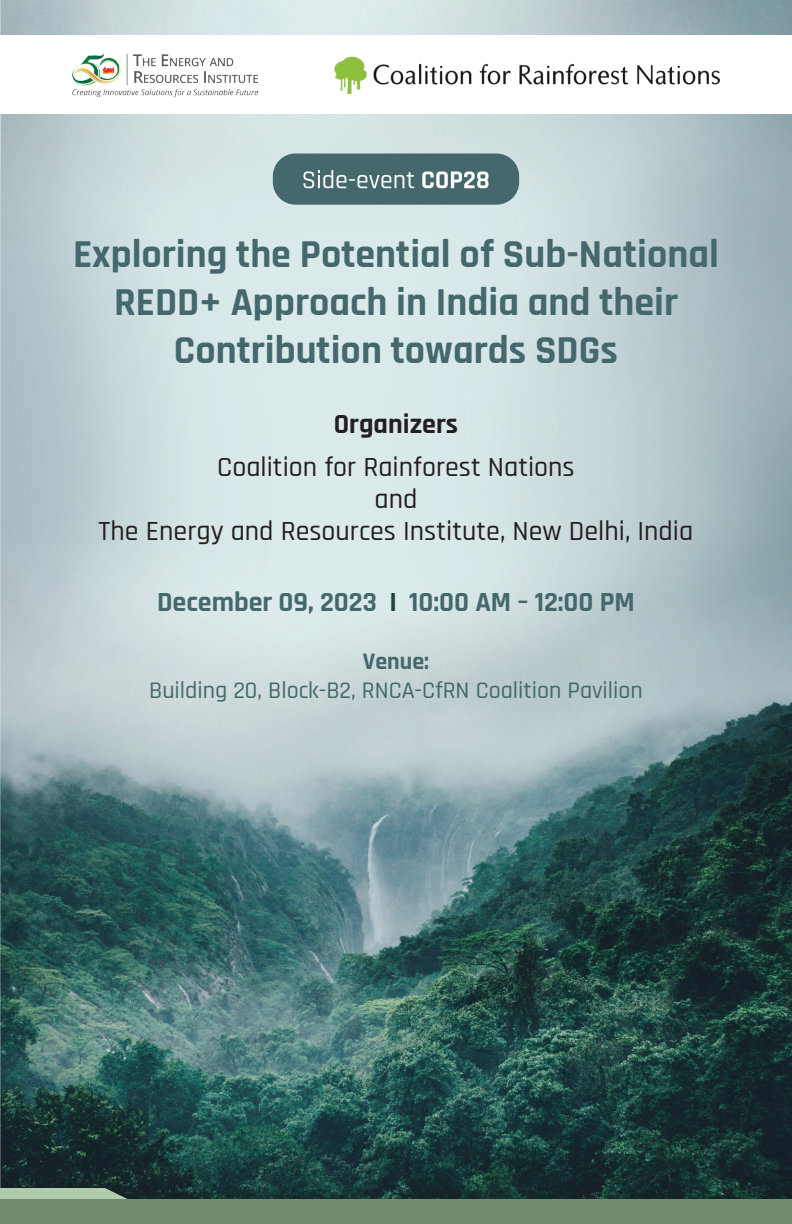
<style>
.page{position:relative;width:792px;height:1224px;background:#fff}
.page>*{position:absolute;margin:0;border:0;box-sizing:border-box;transform-origin:0 0}
.t1{font:700 40px/48px "Rajdhani";color:#44686b;text-align:center}
.t2{font:500 28px/32px "Rajdhani";color:#231f20;text-align:center}
.t3{font:700 28px "Rajdhani";color:#44686b}
.t4{font:700 28px "Rajdhani";color:#231f20}
.t5{font:500 24px "Rajdhani";color:#44686b}
.t6{font:700 24px "Rajdhani";color:#44686b}
.s1{color:#184739}
</style>
<div class="page">
<img style="left:0;top:0;width:792px;height:1199px">
<div style="left:273px;top:154px;width:246px;height:51px;background:#44686b;border-radius:23px"></div>
<svg style="left:304px;top:170px;width:184px;height:18px"></svg>
<svg style="left:0;top:1188px;width:179px;height:12px;background:#79917d"></svg>
<div style="left:0;top:1200px;width:792px;height:24px;background:#728d6c"></div>
<div style="left:0;top:36px;width:792px;height:78px;background:#fff"></div>
<img style="left:334px;top:56px;width:386px;height:37px">
<img style="left:72px;top:53px;width:186px;height:44px">
<p class="t1" style="left:73px;top:231px;width:647px">Exploring the Potential of Sub-National<br>REDD+ Approach in India and their<br>Contribution towards SDGs</p>
<p class="t4" style="left:334px;top:407px;width:126px">Organizers</p>
<p class="t2" style="left:99px;top:452px;width:596px">Coalition for Rainforest Nations<br>and<br>The Energy and Resources Institute, New Delhi, India</p>
<p class="t3" style="left:157px;top:585px;width:479px">December 09, 2023 <span class="s1">I</span> 10:00 AM – 12:00 PM</p>
<p class="t6" style="left:363px;top:647px;width:68px">Venue:</p>
<p class="t5" style="left:149px;top:676px;width:495px">Building 20, Block-B2, RNCA-CfRN Coalition Pavilion</p>
</div>
